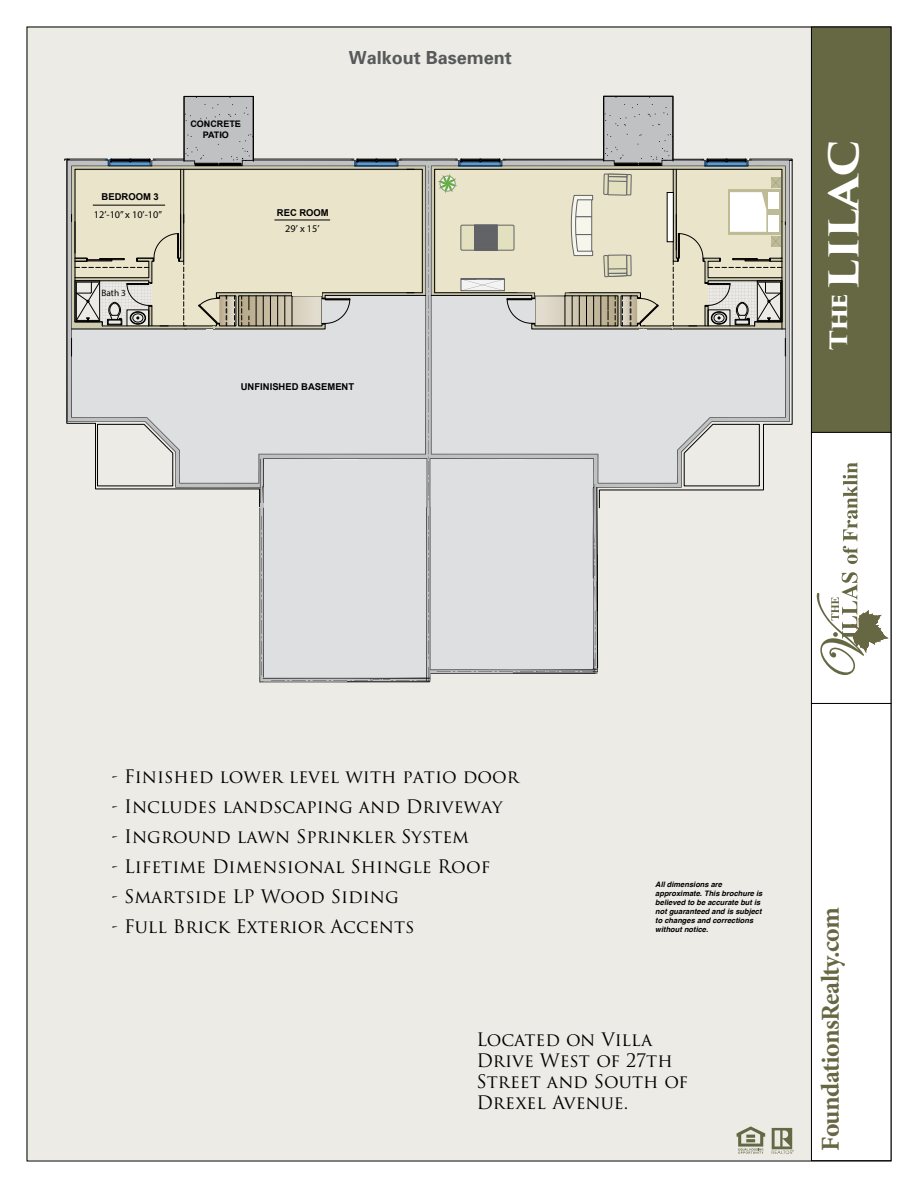
<style>
.page{position:relative;width:918px;height:1188px;background:#fff}
.page>*{position:absolute;margin:0;border:0;box-sizing:border-box;transform-origin:0 0}
.t1{font:700 39.9px "Trajan Pro 3";color:#fff;scale:1.14 1}
.t2{font:700 25.95px "Minion Pro";letter-spacing:-.025em;color:#666843}
.t3{font:18.15px/21px "Trajan Pro 3";color:#000}
.t4{font:700 18px "Univers";color:#58595b}
.t5{font:10.2px "Myriad Pro";color:#000}
.t6{font:700 9.45px "Arial";color:#000}
.t7{font:9.3px "Myriad Pro";color:#000}
.t8{font:700 9px/10.8px "Arial";color:#000;text-align:center}
.t9{font:italic 700 7.5px/9px "Helvetica";color:#000}
</style>
<div class="page">
<div style="left:27px;top:26px;width:864px;height:1134px;background:#ecebe6"></div>
<div style="left:811px;top:27px;width:80px;height:406px;background:#666843;border:1px solid #000"></div>
<div style="left:811px;top:432px;width:80px;height:272px;background:#fff;border:1px solid #000"></div>
<div style="left:811px;top:703px;width:80px;height:458px;background:#fff;border:1px solid #000"></div>
<svg style="left:772px;top:1128px;width:22px;height:26px"></svg>
<svg style="left:737px;top:1126px;width:28px;height:28px"></svg>
<svg style="left:817px;top:572px;width:71px;height:103px"></svg>
<svg style="left:843px;top:462px;width:15px;height:102px"></svg>
<svg style="left:64px;top:96px;width:729px;height:587px"></svg>
<div style="left:639px;top:329px;width:7px;height:28px;background:#dedfe0"></div>
<p class="t6" style="left:102px;top:191px;width:59px">BEDROOM 3</p>
<p class="t5" style="left:94px;top:208px;width:70px">12’-10” x 10’-10”</p>
<p class="t7" style="left:102px;top:287px;width:26px">Bath 3</p>
<p class="t8" style="left:190px;top:119px;width:52px">CONCRETE<br>PATIO</p>
<p class="t4" style="left:349px;top:47px;width:165px">Walkout Basement</p>
<p class="t6" style="left:277px;top:207px;width:53px">REC ROOM</p>
<p class="t5" style="left:285px;top:222px;width:36px">29’ x 15’</p>
<p class="t6" style="left:241px;top:381px;width:115px">UNFINISHED BASEMENT</p>
<h1 class="t1" style="left:814px;top:350px;width:186px;rotate:-90deg"><sup>The</sup>LILAC</h1>
<p class="t3" style="left:112px;top:767px;width:409px">- Finished lower level with patio door</p>
<p class="t3" style="left:112px;top:797px;width:392px">- Includes landscaping and Driveway</p>
<p class="t3" style="left:112px;top:827px;width:359px">- Inground lawn Sprinkler System</p>
<p class="t3" style="left:112px;top:857px;width:380px">- Lifetime Dimensional Shingle Roof</p>
<p class="t3" style="left:112px;top:887px;width:289px">- Smartside LP Wood Siding</p>
<p class="t3" style="left:112px;top:917px;width:304px">- Full Brick Exterior Accents</p>
<p class="t9" style="left:655px;top:880px;width:109px">All dimensions are approximate. This brochure is believed to be accurate but is not guaranteed and is subject to changes and corrections without notice.</p>
<p class="t3" style="left:477px;top:1030px;width:213px">Located on Villa<br>Drive West of 27th<br>Street and South of<br>Drexel Avenue.</p>
<h2 class="t2" style="left:812px;top:1151px;width:245px;rotate:-90deg">FoundationsRealty.com</h2>
</div>
